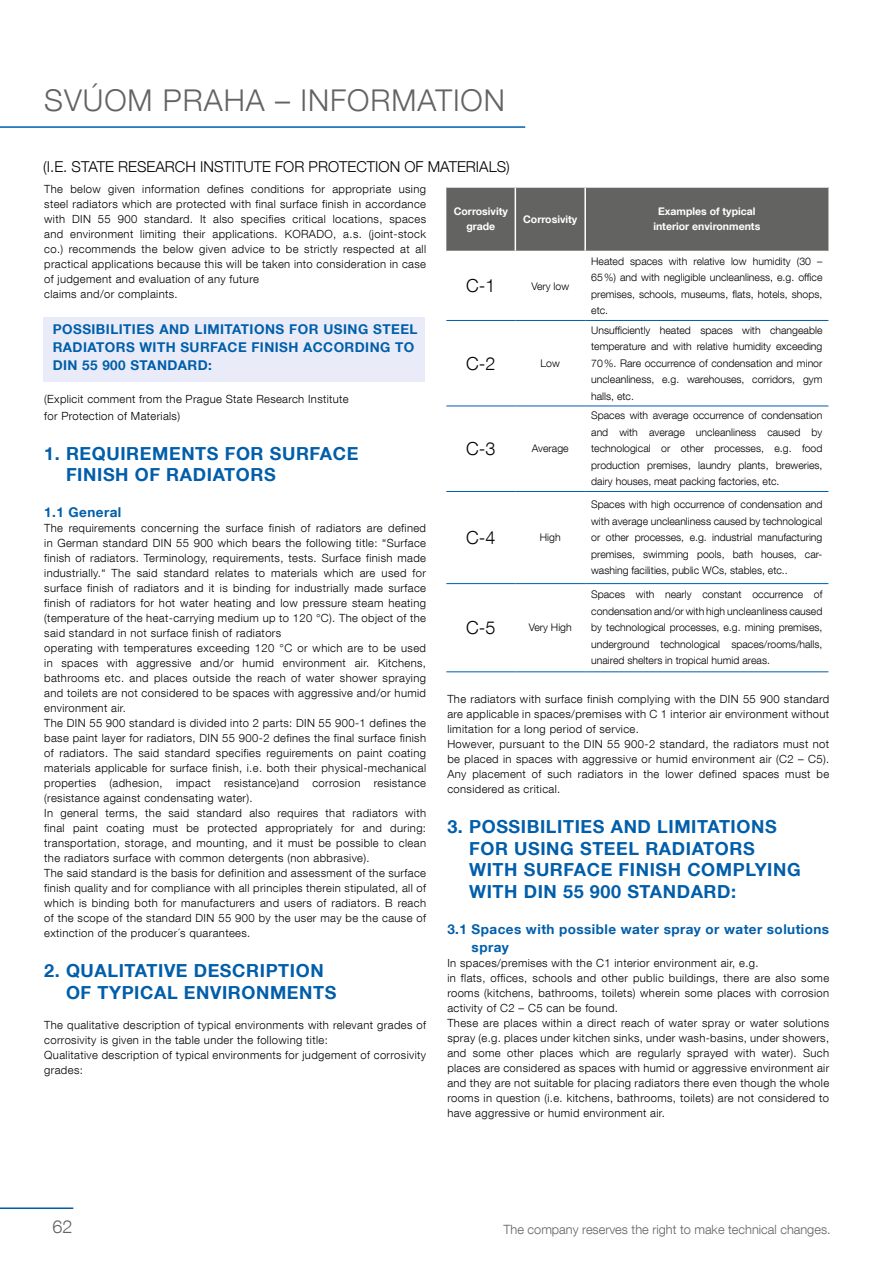
<style>
.page{position:relative;width:893px;height:1263px;background:#fff}
.page>*{position:absolute;margin:0;border:0;box-sizing:border-box;transform-origin:0 0}
.t1{font:300 30px "Helvetica Neue LT Com";letter-spacing:.035em;color:#636362}
.t2{font:700 18px/21.6px "Helvetica Neue LT Com";letter-spacing:.035em;color:#005eaa}
.t3{font:300 18px "Helvetica Neue LT Com";color:#000}
.t4{font:300 18px "Helvetica Neue LT Com";color:#636362}
.t5{font:300 15px "Helvetica Neue LT Com";color:#000}
.t6{font:700 13.5px/18px "Helvetica Neue LT Com";letter-spacing:.035em;color:#005eaa}
.t7{font:300 12.75px "Helvetica Neue LT Com";color:#636362}
.t8{font:300 11.25px/15px "Helvetica Neue LT Com";letter-spacing:.035em;color:#000}
.t9{font:300 10.5px/16.5px "Helvetica Neue LT Com";color:#000;text-align:justify}
.t10{font:700 10.5px/15px "Helvetica Neue LT Com";color:#fff;text-align:center}
</style>
<div class="page">
<hr style="left:0;top:1207px;width:73px;height:2px;background:#005eaa">
<div style="left:43px;top:317px;width:382px;height:65px;background:#e9ecf8"></div>
<div style="left:446px;top:188px;width:382px;height:63px;background:#636362"></div>
<svg style="left:446px;top:405px;width:382px;height:180px"></svg>
<hr style="left:515px;top:188px;width:1px;height:63px;background:#fff">
<hr style="left:584px;top:188px;width:2px;height:63px;background:#fff">
<hr style="left:515px;top:321px;width:1px;height:85px;background:#fff">
<hr style="left:584px;top:321px;width:2px;height:85px;background:#fff">
<hr style="left:515px;top:406px;width:1px;height:85px;background:#fff">
<hr style="left:584px;top:406px;width:2px;height:85px;background:#fff">
<hr style="left:515px;top:492px;width:1px;height:91px;background:#fff">
<hr style="left:584px;top:492px;width:2px;height:91px;background:#fff">
<hr style="left:515px;top:584px;width:1px;height:87px;background:#fff">
<hr style="left:584px;top:584px;width:2px;height:87px;background:#fff">
<hr style="left:446px;top:320px;width:69px;height:1px;background:#005eaa">
<hr style="left:515px;top:320px;width:70px;height:1px;background:#005eaa">
<hr style="left:585px;top:320px;width:243px;height:1px;background:#005eaa">
<hr style="left:446px;top:406px;width:69px;height:1px;background:#005eaa">
<hr style="left:515px;top:406px;width:70px;height:1px;background:#005eaa">
<hr style="left:585px;top:406px;width:243px;height:1px;background:#005eaa">
<hr style="left:446px;top:491px;width:69px;height:1px;background:#005eaa">
<hr style="left:515px;top:491px;width:70px;height:1px;background:#005eaa">
<hr style="left:585px;top:491px;width:243px;height:1px;background:#005eaa">
<hr style="left:446px;top:583px;width:69px;height:1px;background:#005eaa">
<hr style="left:515px;top:583px;width:70px;height:1px;background:#005eaa">
<hr style="left:585px;top:583px;width:243px;height:1px;background:#005eaa">
<hr style="left:446px;top:671px;width:69px;height:1px;background:#005eaa">
<hr style="left:515px;top:671px;width:70px;height:1px;background:#005eaa">
<hr style="left:585px;top:671px;width:243px;height:1px;background:#005eaa">
<hr style="left:0;top:126px;width:525px;height:2px;background:#005eaa">
<h1 class="t1" style="left:44px;top:82px;width:462px">SVÚOM PRAHA – INFORMATION</h1>
<h3 class="t5" style="left:43px;top:158px;width:468px">(I. E. STATE RESEARCH INSTITUTE FOR PROTECTION OF MATERIALS)</h3>
<p class="t10" style="left:454px;top:204px;width:56px">Corrosivity grade</p>
<p class="t10" style="left:523px;top:211px;width:56px">Corrosivity</p>
<p class="t10" style="left:653px;top:204px;width:108px">Examples of typical interior environments</p>
<p class="t8" style="left:44px;top:182px;width:383px">The below given information defines conditions for appropriate using steel radiators which are protected with final surface finish in accordance with DIN 55 900 standard. It also specifies critical locations, spaces and environment limiting their applications. KORADO, a.s. (joint-stock co.) recommends the below given advice to be strictly respected at all practical applications because this will be taken into consideration in case of judgement and evaluation of any future<br>claims and/or complaints.</p>
<p class="t6" style="left:53px;top:320px;width:366px">POSSIBILITIES AND LIMITATIONS FOR USING STEEL<br>RADIATORS WITH SURFACE FINISH ACCORDING TO<br>DIN 55 900 STANDARD:</p>
<p class="t8" style="left:44px;top:391px;width:306px;line-height:16.5px">(Explicit comment from the Prague State Research Institute for Protection of Materials)</p>
<h2 class="t2" style="left:66px;top:442px;width:294px;text-indent:-22px">1. REQUIREMENTS FOR SURFACE<br>FINISH OF RADIATORS</h2>
<p class="t6" style="left:44px;top:503px;width:79px">1.1 General</p>
<p class="t8" style="left:44px;top:521px;width:383px">The requirements concerning the surface finish of radiators are defined in German standard DIN 55 900 which bears the following title: “Surface finish of radiators. Terminology, requirements, tests. Surface finish made industrially.“ The said standard relates to materials which are used for surface finish of radiators and it is binding for industrially made surface finish of radiators for hot water heating and low pressure steam heating (temperature of the heat-carrying medium up to 120 °C). The object of the said standard in not surface finish of radiators<br>operating with temperatures exceeding 120 °C or which are to be used in spaces with aggressive and/or humid environment air. Kitchens, bathrooms etc. and places outside the reach of water shower spraying and toilets are not considered to be spaces with aggressive and/or humid environment air.<br>The DIN 55 900 standard is divided into 2 parts: DIN 55 900-1 defines the base paint layer for radiators, DIN 55 900-2 defines the final surface finish of radiators. The said standard specifies reguirements on paint coating materials applicable for surface finish, i.e. both their physical-mechanical properties (adhesion, impact resistance)and corrosion resistance (resistance against condensating water).<br>In general terms, the said standard also requires that radiators with final paint coating must be protected appropriately for and during: transportation, storage, and mounting, and it must be possible to clean the radiators surface with common detergents (non abbrasive).<br>The said standard is the basis for definition and assessment of the surface finish quality and for compliance with all principles therein stipulated, all of which is binding both for manufacturers and users of radiators. B reach of the scope of the standard DIN 55 900 by the user may be the cause of extinction of the producer´s quarantees.</p>
<h2 class="t2" style="left:66px;top:959px;width:272px;text-indent:-22px">2. QUALITATIVE DESCRIPTION<br>OF TYPICAL ENVIRONMENTS</h2>
<p class="t8" style="left:44px;top:1017px;width:383px">The qualitative description of typical environments with relevant grades of corrosivity is given in the table under the following title:<br>Qualitative description of typical environments for judgement of corrosivity grades:</p>
<p class="t9" style="left:591px;top:253px;width:233px">Heated spaces with relative low humidity (30 – 65%) and with negligible uncleanliness, e.g. office premises, schools, museums, flats, hotels, shops, etc.</p>
<h2 class="t3" style="left:466px;top:275px;width:31px">C-1</h2>
<p class="t9" style="left:531px;top:277px;width:39px">Very low</p>
<p class="t9" style="left:591px;top:322px;width:233px">Unsufficiently heated spaces with changeable temperature and with relative humidity exceeding 70%. Rare occurrence of condensation and minor uncleanliness, e.g. warehouses, corridors, gym halls, etc.</p>
<h2 class="t3" style="left:466px;top:352px;width:31px">C-2</h2>
<p class="t9" style="left:541px;top:355px;width:21px">Low</p>
<p class="t9" style="left:591px;top:407px;width:233px">Spaces with average occurrence of condensation and with average uncleanliness caused by technological or other processes, e. g. food production premises, laundry plants, breweries, dairy houses, meat packing factories, etc.</p>
<h2 class="t3" style="left:466px;top:438px;width:31px">C-3</h2>
<p class="t9" style="left:532px;top:440px;width:38px">Average</p>
<p class="t9" style="left:591px;top:496px;width:233px">Spaces with high occurrence of condensation and with average uncleanliness caused by technological or other processes, e.g. industrial manufacturing premises, swimming pools, bath houses, car&shy;washing facilities, public WCs, stables, etc..</p>
<h2 class="t3" style="left:466px;top:526px;width:31px">C-4</h2>
<p class="t9" style="left:540px;top:529px;width:22px">High</p>
<p class="t9" style="left:591px;top:586px;width:233px">Spaces with nearly constant occurrence of condensation and/or with high uncleanliness caused by technological processes, e.g. mining premises, underground technological spaces/rooms/halls, unaired shelters in tropical humid areas.</p>
<h2 class="t3" style="left:466px;top:617px;width:31px">C-5</h2>
<p class="t9" style="left:529px;top:619px;width:44px">Very High</p>
<p class="t8" style="left:447px;top:692px;width:383px">The radiators with surface finish complying with the DIN 55 900 standard are applicable in spaces/premises with C 1 interior air environment without limitation for a long period of service.<br>However, pursuant to the DIN 55 900-2 standard, the radiators must not be placed in spaces with aggressive or humid environment air (C2 – C5).<br>Any placement of such radiators in the lower defined spaces must be considered as critical.</p>
<h2 class="t2" style="left:469px;top:815px;width:333px;text-indent:-22px">3. POSSIBILITIES AND LIMITATIONS<br>FOR USING STEEL RADIATORS<br>WITH SURFACE FINISH COMPLYING<br>WITH DIN 55 900 STANDARD:</h2>
<p class="t6" style="left:472px;top:920px;width:359px;text-indent:-24px">3.1 Spaces with possible water spray or water solutions spray</p>
<p class="t8" style="left:447px;top:956px;width:383px">In spaces/premises with the C1 interior environment air, e.g.<br>in flats, offices, schools and other public buildings, there are also some rooms (kitchens, bathrooms, toilets) wherein some places with corrosion activity of C2 – C5 can be found.<br>These are places within a direct reach of water spray or water solutions spray (e.g. places under kitchen sinks, under wash-basins, under showers, and some other places which are regularly sprayed with water). Such places are considered as spaces with humid or aggressive environment air and they are not suitable for placing radiators there even though the whole rooms in question (i.e. kitchens, bathrooms, toilets) are not considered to have aggressive or humid environment air.</p>
<h2 class="t4" style="left:52px;top:1216px;width:22px">62</h2>
<p class="t7" style="left:504px;top:1221px;width:329px">The company reserves the right to make technical changes.</p>
</div>
